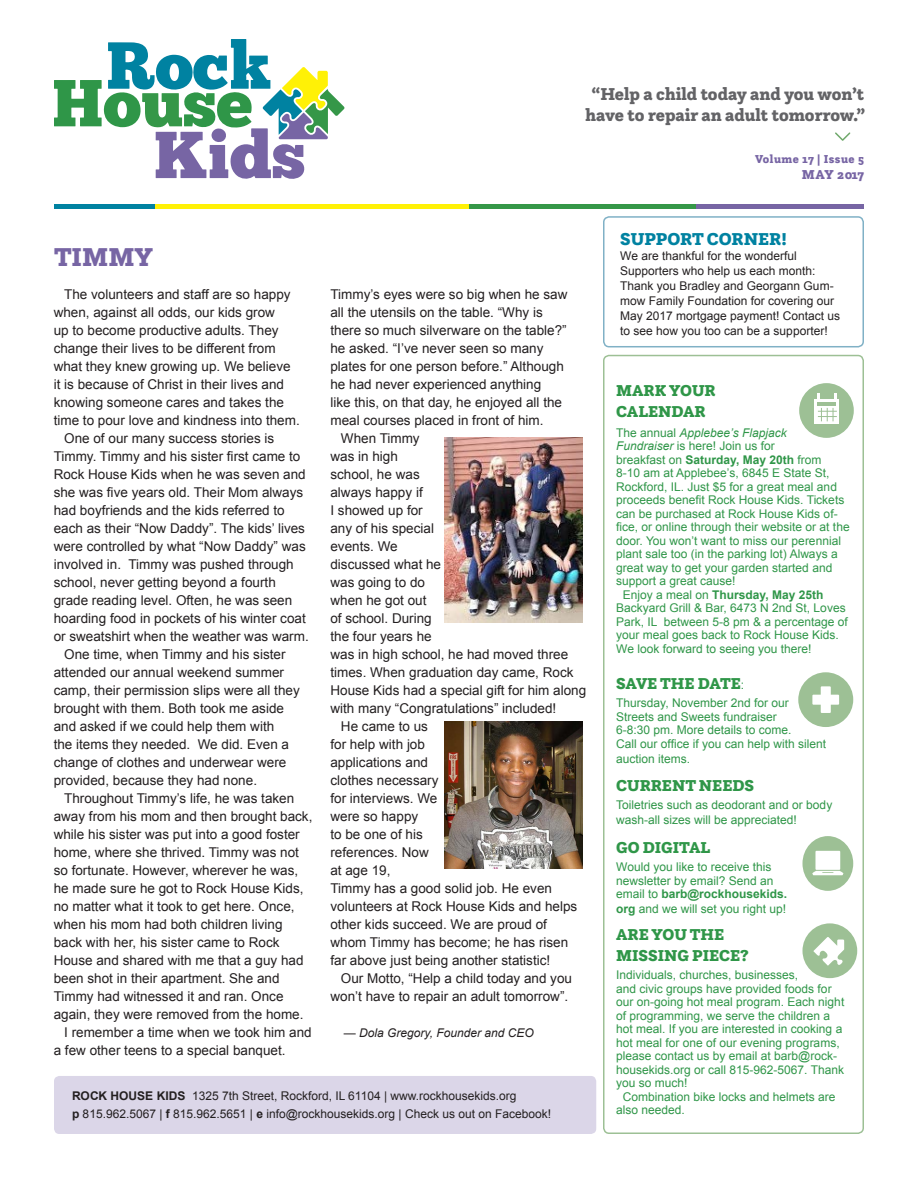
<style>
.page{position:relative;width:918px;height:1188px;background:#fff}
.page>*{position:absolute;margin:0;border:0;box-sizing:border-box;transform-origin:0 0}
.News_Headline{font:900 27px "Questa Slab";color:#7765a4}
.t1{font:900 18px/21.6px "Questa Slab";color:#636366;text-align:center}
.Headline{font:900 18px "Questa Slab";color:#0082a1}
.RIght_Rail_Headline{font:900 16.5px/21px "Questa Slab";color:#2f9648}
.Paragraph_Style_1{font:13.5px/18px "Arial";color:#231f20}
.t2{font:900 13.5px "Questa Slab";letter-spacing:-.02em;color:#7765a4}
.t3{font:12px/13.5px "Arial";color:#2f9648}
.Headline-2{font:12px/15px "Arial";color:#231f20}
.News_Body{font:italic 12px "Arial";color:#231f20}
.t4{font:900 12px "Questa Slab";letter-spacing:.04em;color:#7765a4}
.s1{font-weight:700}
.s2{font-style:italic}
.s3{font-family:"Arial";font-weight:400;font-size:12px}
</style>
<div class="page">
<div style="left:696px;top:204px;width:168px;height:5px;background:#7765a4"></div>
<svg style="left:54px;top:39px;width:291px;height:140px"></svg>
<div style="left:469px;top:204px;width:227px;height:5px;background:#359748"></div>
<div style="left:154px;top:204px;width:315px;height:5px;background:#fff106"></div>
<div style="left:54px;top:204px;width:100px;height:5px;background:#0082a1"></div>
<svg style="left:835px;top:132px;width:16px;height:9px"></svg>
<div style="left:54px;top:1076px;width:542px;height:58px;background:#dbd6e8;border-radius:5px"></div>
<div style="left:603px;top:355px;width:261px;height:779px;border:2px solid #9dc095;border-radius:5px"></div>
<div style="left:603px;top:216px;width:261px;height:131px;border:2px solid #80b1c6;border-radius:5px"></div>
<svg style="left:802px;top:836px;width:51px;height:55px"></svg>
<svg style="left:798px;top:672px;width:55px;height:55px"></svg>
<div style="left:799px;top:383px;width:55px;height:55px;background:#9dc095;border-radius:50%"></div>
<svg style="left:817px;top:393px;width:2px;height:6px"></svg>
<svg style="left:834px;top:393px;width:2px;height:6px"></svg>
<div style="left:814px;top:399px;width:25px;height:25px;background:#fff"></div>
<hr style="left:818px;top:402px;width:18px;height:4px;background:#9dc095">
<svg style="left:818px;top:408px;width:19px;height:13px"></svg>
<svg style="left:802px;top:923px;width:55px;height:55px"></svg>
<img style="left:444px;top:438px;width:138px;height:185px">
<img style="left:444px;top:722px;width:138px;height:146px">
<h2 class="t1" style="left:586px;top:83px;width:281px">“Help a child today and you won’t have to repair an adult tomorrow.”</h2>
<p class="t4" style="left:755px;top:151px;width:110px">Volume 17 | Issue 5</p>
<p class="t2" style="left:802px;top:165px;width:64px">MAY 2017</p>
<p class="News_Headline" style="left:54px;top:239px;width:101px">TIMMY</p>
<p class="Paragraph_Style_1" style="left:54px;top:285px;width:248px;text-indent:10px">The volunteers and staff are so happy when, against all odds, our kids grow<br>up to become productive adults. They change their lives to be different from what they knew growing up. We believe it is because of Christ in their lives and knowing someone cares and takes the time to pour love and kindness into them.</p>
<p class="Paragraph_Style_1" style="left:54px;top:429px;width:257px;text-indent:10px">One of our many success stories is Timmy. Timmy and his sister first came to Rock House Kids when he was seven and she was five years old. Their Mom always had boyfriends and the kids referred to each as their “Now Daddy”. The kids’ lives were controlled by what “Now Daddy” was involved in. Timmy was pushed through school, never getting beyond a fourth grade reading level. Often, he was seen hoarding food in pockets of his winter coat or sweatshirt when the weather was warm.</p>
<p class="Paragraph_Style_1" style="left:54px;top:645px;width:248px;text-indent:10px">One time, when Timmy and his sister attended our annual weekend summer camp, their permission slips were all they brought with them. Both took me aside and asked if we could help them with<br>the items they needed. We did. Even a change of clothes and underwear were provided, because they had none.</p>
<p class="Paragraph_Style_1" style="left:54px;top:789px;width:260px;text-indent:10px">Throughout Timmy’s life, he was taken away from his mom and then brought back, while his sister was put into a good foster home, where she thrived. Timmy was not so fortunate. However, wherever he was, he made sure he got to Rock House Kids, no matter what it took to get here. Once, when his mom had both children living back with her, his sister came to Rock House and shared with me that a guy had been shot in their apartment. She and Timmy had witnessed it and ran. Once again, they were removed from the home.</p>
<p class="Paragraph_Style_1" style="left:54px;top:1023px;width:260px;text-indent:10px">I remember a time when we took him and a few other teens to a special banquet.</p>
<p class="Paragraph_Style_1" style="left:330px;top:285px;width:239px">Timmy’s eyes were so big when he saw all the utensils on the table. “Why is there so much silverware on the table?” he asked. “I’ve never seen so many plates for one person before.” Although he had never experienced anything<br>like this, on that day, he enjoyed all the meal courses placed in front of him.</p>
<p class="Paragraph_Style_1" style="left:330px;top:429px;width:257px;text-indent:10px">When Timmy<br>was in high<br>school, he was<br>always happy if<br>I showed up for<br>any of his special<br>events. We<br>discussed what he<br>was going to do<br>when he got out<br>of school. During<br>the four years he<br>was in high school, he had moved three times. When graduation day came, Rock<br>House Kids had a special gift for him along with many “Congratulations” included!</p>
<p class="Paragraph_Style_1" style="left:330px;top:717px;width:248px;text-indent:10px">He came to us<br>for help with job<br>applications and<br>clothes necessary<br>for interviews. We<br>were so happy<br>to be one of his<br>references. Now<br>at age 19,<br>Timmy has a good solid job. He even volunteers at Rock House Kids and helps other kids succeed. We are proud of whom Timmy has become; he has risen far above just being another statistic!</p>
<p class="Paragraph_Style_1" style="left:330px;top:969px;width:243px;text-align:right">Our Motto, “Help a child today and you won’t have to repair an adult tomorrow”.</p>
<p class="News_Body" style="left:344px;top:1025px;width:191px">— Dola Gregory, Founder and CEO</p>
<p class="Headline-2" style="left:72px;top:1088px;width:481px;line-height:17.4px"><span class="s1">ROCK HOUSE KIDS</span> 1325 7th Street, Rockford, IL 61104 | www.rockhousekids.org<br><span class="s1">p</span> 815.962.5067 | <span class="s1">f</span> 815.962.5651 | <span class="s1">e</span> info@rockhousekids.org | Check us out on Facebook!</p>
<p class="Headline" style="left:620px;top:227px;width:168px">SUPPORT CORNER!</p>
<p class="Headline-2" style="left:620px;top:248px;width:222px">We are thankful for the wonderful Supporters who help us each month:<br>Thank you Bradley and Georgann Gum&shy;mow Family Foundation for covering our May 2017 mortgage payment! Contact us to see how you too can be a supporter!</p>
<p class="RIght_Rail_Headline" style="left:616px;top:379px;width:101px">MARK YOUR<br>CALENDAR</p>
<p class="t3" style="left:616px;top:426px;width:235px">The annual <span class="s2">Applebee’s Flapjack<br>Fundraiser</span> is here! Join us for<br>breakfast on <span class="s1">Saturday, May 20th</span> from<br>8-10 am at Applebee’s, 6845 E State St, Rockford, IL. Just $5 for a great meal and proceeds benefit Rock House Kids. Tickets can be purchased at Rock House Kids of&shy;fice, or online through their website or at the door. You won’t want to miss our perennial plant sale too (in the parking lot) Always a great way to get your garden started and support a great cause!</p>
<p class="t3" style="left:616px;top:588px;width:233px;text-indent:7px">Enjoy a meal on <span class="s1">Thursday, May 25th </span>Backyard Grill &amp; Bar, 6473 N 2nd St, Loves Park, IL between 5-8 pm &amp; a percentage of your meal goes back to Rock House Kids.<br>We look forward to seeing you there!</p>
<p class="RIght_Rail_Headline" style="left:616px;top:673px;width:130px">SAVE THE DATE<span class="s3">:</span></p>
<p class="t3" style="left:616px;top:696px;width:212px">Thursday, November 2nd for our Streets and Sweets fundraiser<br>6-8:30 pm. More details to come.<br>Call our office if you can help with silent</p>
<p class="t3" style="left:616px;top:752px;width:76px">auction items.</p>
<p class="RIght_Rail_Headline" style="left:616px;top:775px;width:140px">CURRENT NEEDS</p>
<p class="t3" style="left:616px;top:798px;width:218px;line-height:15px">Toiletries such as deodorant and or body wash-all sizes will be appreciated!</p>
<p class="RIght_Rail_Headline" style="left:616px;top:837px;width:96px">GO DIGITAL</p>
<p class="t3" style="left:616px;top:860px;width:173px">Would you like to receive this newsletter by email? Send an email to <span class="s1">barb@rockhousekids.</span></p>
<p class="t3" style="left:616px;top:902px;width:172px"><span class="s1">org</span> and we will set you right up!</p>
<p class="RIght_Rail_Headline" style="left:616px;top:924px;width:134px">ARE YOU THE<br>MISSING PIECE?</p>
<p class="t3" style="left:616px;top:968px;width:230px">Individuals, churches, businesses,<br>and civic groups have provided foods for our on-going hot meal program. Each night of programming, we serve the children a hot meal. If you are interested in cooking a hot meal for one of our evening programs, please contact us by email at barb@rock&shy;housekids.org or call 815-962-5067. Thank you so much!</p>
<p class="t3" style="left:616px;top:1090px;width:221px;text-indent:7px">Combination bike locks and helmets are also needed.</p>
</div>
